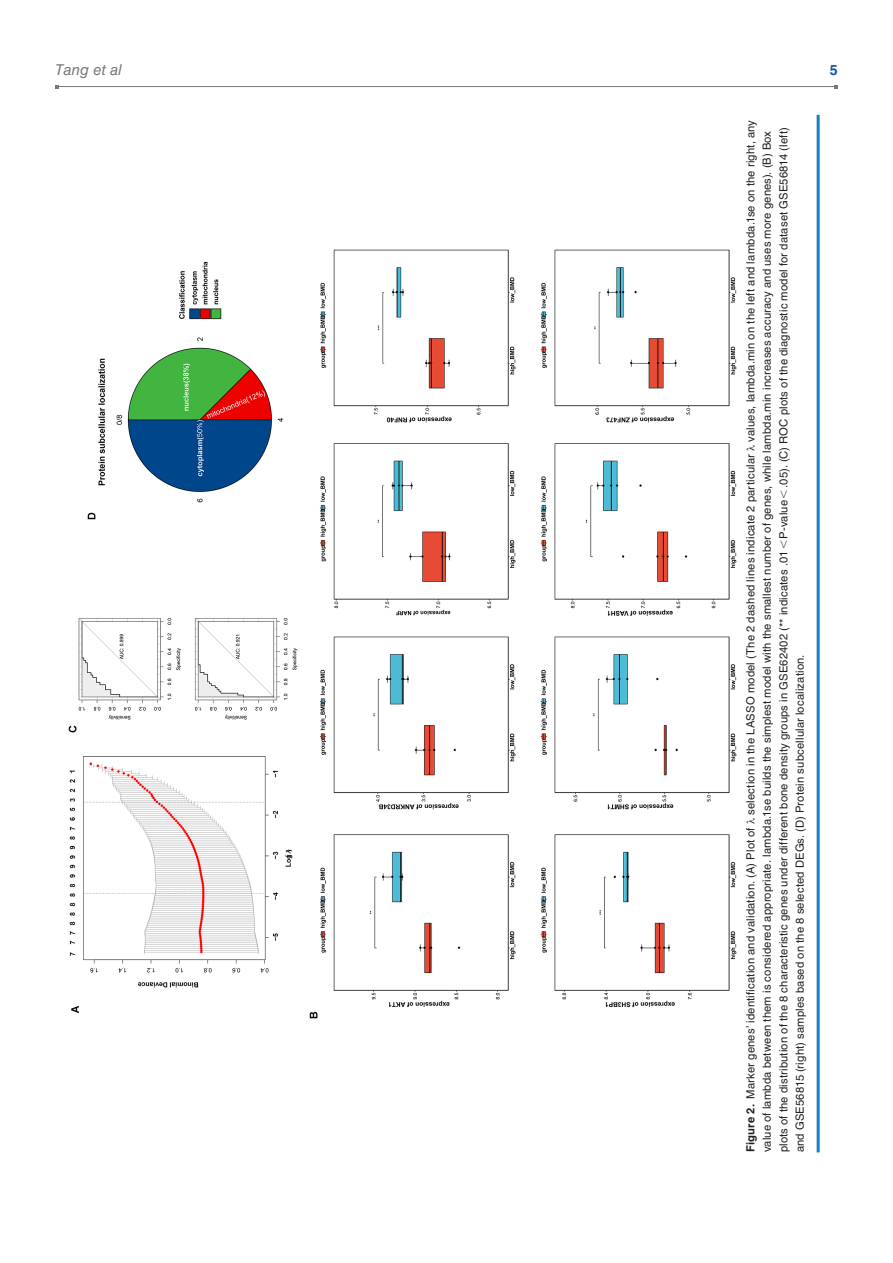
<style>
.page{position:relative;width:893px;height:1263px;background:#fff}
.page>*{position:absolute;margin:0;border:0;box-sizing:border-box;transform-origin:0 0}
.t1{font:italic 15px "Helvetica LT Std";color:#76787b}
.t2{font:700 14.25px "Helvetica LT Std";color:#1055a4}
.t3{font:11.25px/16.5px "Helvetica LT Std";letter-spacing:.015em;color:#231f20}
.s1{font-weight:700}
</style>
<div class="page">
<hr style="left:57px;top:86px;width:779px;height:1px;background:#76787b">
<hr style="left:817px;top:115px;width:3px;height:1037px;background:#1582c5">
<img style="left:68px;top:249px;width:669px;height:770px">
<h1 class="t1" style="left:55px;top:61px;width:68px">Tang et al</h1>
<p class="t2" style="left:830px;top:61px;width:9px">5</p>
<p class="t3" style="left:742px;top:1152px;width:1034px;rotate:-90deg"><span class="s1">Figure 2.</span> Marker genes’ identification and validation. (A) Plot of selection in the LASSO model (The 2 dashed lines indicate 2 particular values, lambda.min on the left and lambda.1se on the right, any value of lambda between them is considered appropriate. lambda.1se builds the simplest model with the smallest number of genes, while lambda.min increases accuracy and uses more genes). (B) Box plots of the distribution of the 8 characteristic genes under different bone density groups in GSE62402 (** indicates .01 P-value .05). (C) ROC plots of the diagnostic model for dataset GSE56814 (left) and GSE56815 (right) samples based on the 8 selected DEGs. (D) Protein subcellular localization.</p>
</div>
